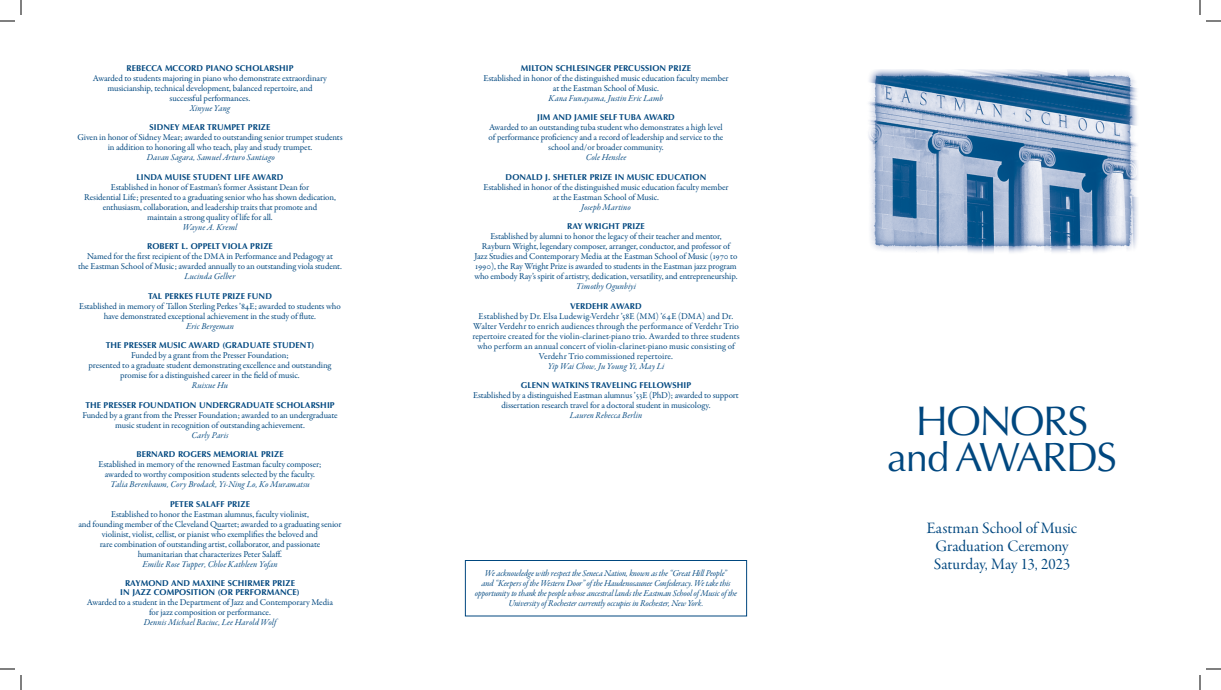
<style>
.page{position:relative;width:1221px;height:690px;background:#fff}
.page>*{position:absolute;margin:0;border:0;box-sizing:border-box;transform-origin:0 0}
.t1{font:41.5px "Optima";letter-spacing:-.035em;color:#00477f}
.t2{font:41px "Optima";letter-spacing:-.04em;color:#00477f}
.t3{font:16px "Garamond Premr Pro Subh";letter-spacing:-.005em;color:#00477f}
.Award_Description{font:9px/10px "Garamond Premr Pro";letter-spacing:-.01em;color:#00477f;text-align:center}
.Recipient_Name{font:9px "Garamond Premr Pro It Subh";letter-spacing:.015em;color:#00477f}
.Recipient_Name-2{font:9px/10px "Garamond Premr Pro";letter-spacing:.005em;color:#00477f;text-align:center}
.Award_Description-2{font:9px/10px "Garamond Premr Pro It Subh";letter-spacing:-.01em;color:#00477f;text-align:center}
.Award_Name{font:700 8.5px "Optima";letter-spacing:.01em;color:#00477f}
.s1{font-family:"Garamond Premr Pro It Subh"}
.s2{font-size:40px}
</style>
<div class="page">
<img style="left:868px;top:69px;width:270px;height:184px">
<div style="left:465px;top:560px;width:282px;height:56px;border:1px solid #00477f"></div>
<svg style="left:0;top:0;width:22px;height:22px"></svg>
<svg style="left:0;top:668px;width:22px;height:22px"></svg>
<svg style="left:1199px;top:0;width:22px;height:22px"></svg>
<svg style="left:1199px;top:668px;width:22px;height:22px"></svg>
<p class="Award_Name" style="left:126px;top:63px;width:169px">REBECCA MCCORD PIANO SCHOLARSHIP</p>
<p class="Award_Description" style="left:93px;top:73px;width:236px">Awarded to students majoring in piano who demonstrate extraordinary musicianship, technical development, balanced repertoire, and successful performances.<br><span class="s1">Xinyue Yang</span></p>
<p class="Award_Name" style="left:150px;top:122px;width:122px">SIDNEY MEAR TRUMPET PRIZE</p>
<p class="Award_Description" style="left:77px;top:133px;width:267px">Given in honor of Sidney Mear; awarded to outstanding senior trumpet students in addition to honoring all who teach, play and study trumpet.</p>
<p class="Recipient_Name" style="left:147px;top:152px;width:130px">Davan Sagara, Samuel Arturo Santiago</p>
<p class="Award_Name" style="left:137px;top:172px;width:148px">LINDA MUISE STUDENT LIFE AWARD</p>
<p class="Award_Description" style="left:111px;top:182px;width:200px">Established in honor of Eastman’s former Assistant Dean for</p>
<p class="Award_Description" style="left:84px;top:192px;width:253px">Residential Life; presented to a graduating senior who has shown dedication, enthusiasm, collaboration, and leadership traits that promote and<br>maintain a strong quality of life for all.</p>
<p class="Recipient_Name" style="left:183px;top:222px;width:56px">Wayne A. Kreml</p>
<p class="Award_Name" style="left:147px;top:241px;width:127px">ROBERT L. OPPELT VIOLA PRIZE</p>
<p class="Award_Description" style="left:87px;top:252px;width:247px">Named for the first recipient of the DMA in Performance and Pedagogy at</p>
<p class="Award_Description" style="left:78px;top:262px;width:265px">the Eastman School of Music; awarded annually to an outstanding viola student.</p>
<p class="Recipient_Name" style="left:185px;top:271px;width:52px">Lucinda Gelber</p>
<p class="Award_Name" style="left:148px;top:291px;width:125px">TAL PERKES FLUTE PRIZE FUND</p>
<p class="Award_Description" style="left:79px;top:301px;width:263px">Established in memory of Tallon Sterling Perkes ’84E; awarded to students who have demonstrated exceptional achievement in the study of flute.</p>
<p class="Recipient_Name" style="left:186px;top:321px;width:49px">Eric Bergeman</p>
<p class="Award_Name" style="left:106px;top:340px;width:210px">THE PRESSER MUSIC AWARD (GRADUATE STUDENT)</p>
<p class="Award_Description" style="left:131px;top:351px;width:159px">Funded by a grant from the Presser Foundation;</p>
<p class="Award_Description" style="left:89px;top:361px;width:244px">presented to a graduate student demonstrating excellence and outstanding promise for a distinguished career in the field of music.</p>
<p class="Recipient_Name" style="left:192px;top:380px;width:38px">Ruixue Hu</p>
<p class="Award_Name" style="left:85px;top:400px;width:251px">THE PRESSER FOUNDATION UNDERGRADUATE SCHOLARSHIP</p>
<p class="Award_Description" style="left:82px;top:410px;width:257px">Funded by a grant from the Presser Foundation; awarded to an undergraduate music student in recognition of outstanding achievement.</p>
<p class="Recipient_Name" style="left:192px;top:430px;width:38px">Carly Paris</p>
<p class="Award_Name" style="left:136px;top:449px;width:149px">BERNARD ROGERS MEMORIAL PRIZE</p>
<p class="Award_Description" style="left:99px;top:460px;width:224px">Established in memory of the renowned Eastman faculty composer;</p>
<p class="Award_Description" style="left:105px;top:470px;width:212px">awarded to worthy composition students selected by the faculty.</p>
<p class="Recipient_Name" style="left:110px;top:479px;width:201px">Talia Berenbaum, Cory Brodack, Yi-Ning Lo, Ko Muramatsu</p>
<p class="Award_Name" style="left:170px;top:499px;width:81px">PETER SALAFF PRIZE</p>
<p class="Award_Description" style="left:111px;top:509px;width:199px">Established to honor the Eastman alumnus, faculty violinist,</p>
<p class="Award_Description" style="left:78px;top:519px;width:265px">and founding member of the Cleveland Quartet; awarded to a graduating senior violinist, violist, cellist, or pianist who exemplifies the beloved and</p>
<p class="Award_Description" style="left:100px;top:539px;width:222px">rare combination of outstanding artist, collaborator, and passionate</p>
<p class="Award_Description" style="left:138px;top:549px;width:146px">humanitarian that characterizes Peter Salaff.</p>
<p class="Recipient_Name" style="left:143px;top:559px;width:136px">Emilie Rose Tupper, Chloe Kathleen Yofan</p>
<p class="Award_Name" style="left:125px;top:578px;width:171px">RAYMOND AND MAXINE SCHIRMER PRIZE</p>
<p class="Award_Name" style="left:120px;top:587px;width:181px">IN JAZZ COMPOSITION (OR PERFORMANCE)</p>
<p class="Award_Description" style="left:87px;top:598px;width:248px">Awarded to a student in the Department of Jazz and Contemporary Media</p>
<p class="Award_Description" style="left:149px;top:608px;width:123px">for jazz composition or performance.</p>
<p class="Recipient_Name" style="left:144px;top:617px;width:134px">Dennis Michael Baciuc, Lee Harold Wolf</p>
<p class="Award_Name" style="left:521px;top:63px;width:172px">MILTON SCHLESINGER PERCUSSION PRIZE</p>
<p class="Award_Description" style="left:484px;top:73px;width:246px">Established in honor of the distinguished music education faculty member at the Eastman School of Music.</p>
<p class="Recipient_Name" style="left:549px;top:93px;width:116px">Kana Funayama, Justin Eric Lamb</p>
<p class="Award_Name" style="left:537px;top:112px;width:139px">JIM AND JAMIE SELF TUBA AWARD</p>
<p class="Award_Description" style="left:489px;top:123px;width:236px">Awarded to an outstanding tuba student who demonstrates a high level of performance proficiency and a record of leadership and service to the school and/or broader community.</p>
<p class="Recipient_Name" style="left:586px;top:152px;width:42px">Cole Henslee</p>
<p class="Award_Name" style="left:506px;top:172px;width:202px">DONALD J. SHETLER PRIZE IN MUSIC EDUCATION</p>
<p class="Award_Description" style="left:484px;top:182px;width:246px">Established in honor of the distinguished music education faculty member at the Eastman School of Music.</p>
<p class="Recipient_Name" style="left:581px;top:202px;width:51px">Joseph Martino</p>
<p class="Award_Name" style="left:567px;top:221px;width:79px">RAY WRIGHT PRIZE</p>
<p class="Award_Description" style="left:490px;top:232px;width:233px">Established by alumni to honor the legacy of their teacher and mentor,</p>
<p class="Award_Description" style="left:474px;top:242px;width:265px">Rayburn Wright, legendary composer, arranger, conductor, and professor of Jazz Studies and Contemporary Media at the Eastman School of Music (1970 to 1990), the Ray Wright Prize is awarded to students in the Eastman jazz program who embody Ray’s spirit of artistry, dedication, versatility, and entrepreneurship.</p>
<p class="Recipient_Name" style="left:576px;top:281px;width:61px">Timothy Ogunbiyi</p>
<p class="Award_Name" style="left:570px;top:301px;width:73px">VERDEHR AWARD</p>
<p class="Recipient_Name-2" style="left:472px;top:311px;width:269px">Established by Dr. Elsa Ludewig-Verdehr ’58E (MM) ’64E (DMA) and Dr.<br>Walter Verdehr to enrich audiences through the performance of Verdehr Trio repertoire created for the violin-clarinet-piano trio. Awarded to three students who perform an annual concert of violin-clarinet-piano music consisting of Verdehr Trio commissioned repertoire.</p>
<p class="Recipient_Name" style="left:548px;top:361px;width:118px">Yip Wai Chow, Ju Young Yi, May Li</p>
<p class="Award_Name" style="left:521px;top:380px;width:172px">GLENN WATKINS TRAVELING FELLOWSHIP</p>
<p class="Award_Description" style="left:473px;top:391px;width:267px">Established by a distinguished Eastman alumnus ’53E (PhD); awarded to support dissertation research travel for a doctoral student in musicology.<br><span class="s1">Lauren Rebecca Berlin</span></p>
<p class="Award_Description-2" style="left:475px;top:569px;width:264px">We acknowledge with respect the Seneca Nation, known as the “Great Hill People”<br>and “Keepers of the Western Door” of the Haudenosaunee Confederacy. We take this opportunity to thank the people whose ancestral lands the Eastman School of Music of the University of Rochester currently occupies in Rochester, New York.</p>
<p class="t1" style="left:916px;top:397px;width:174px">HONORS</p>
<p class="t2" style="left:887px;top:433px;width:231px"><span class="s2">and</span> AWARDS</p>
<p class="t3" style="left:927px;top:518px;width:152px">Eastman School of Music</p>
<p class="t3" style="left:936px;top:536px;width:134px">Graduation Ceremony</p>
<p class="t3" style="left:934px;top:554px;width:138px">Saturday, May 13, 2023</p>
</div>
